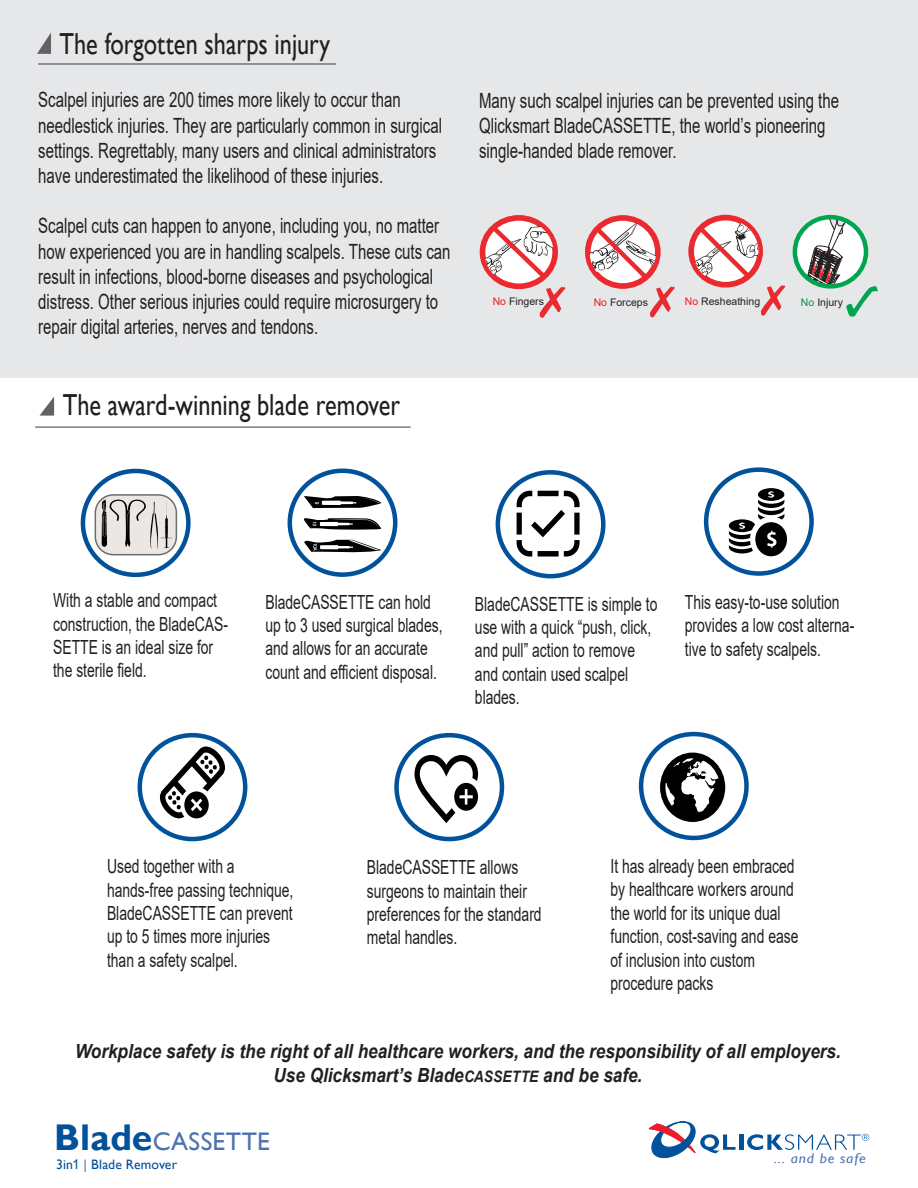
<style>
.page{position:relative;width:918px;height:1188px;background:#fff}
.page>*{position:absolute;margin:0;border:0;box-sizing:border-box;transform-origin:0 0}
.t1{font:30.45px "Gill Sans";color:#221e1f;scale:.8 1}
.t2{font:30.45px "Gill Sans";color:#231f20;scale:.8 1}
.t3{font:25.5px "Gill Sans";letter-spacing:.015em;color:#4d73b1}
.t4{font:21px/25.2px "Arial";color:#231f20;scale:.71 1}
.t5{font:19.5px/23.4px "Arial";color:#231f20;scale:.71 1}
.t6{font:italic 700 19.5px/23.4px "Arial";color:#231f20;text-align:center;scale:.88 1}
.t7{font:italic 14.25px "Gill Sans";letter-spacing:.055em;color:#4d74b2;scale:1.07 1}
.t8{font:13.65px "Gill Sans";letter-spacing:.01em;color:#01519b}
.t9{font:10.5px "Arial";color:#231f20}
.s1{color:#ee1d23}
.s2{color:#0d9344}
.s3{font-size:15.75px}
.s4{font-weight:700;font-size:37.2px;color:#01519b}
.s5{font-family:"Arial"}
.s6{color:#4d73b1}
</style>
<div class="page">
<div style="left:0;top:0;width:918px;height:378px;background:#e6e7e9"></div>
<svg style="left:37px;top:33px;width:14px;height:21px"></svg>
<hr style="left:38px;top:64px;width:298px;height:1px;background:#3d3d3e">
<svg style="left:517px;top:491px;width:63px;height:66px"></svg>
<div style="left:496px;top:470px;width:110px;height:108px;border:4px solid #01519b;border-radius:50%"></div>
<svg style="left:729px;top:488px;width:58px;height:68px"></svg>
<div style="left:704px;top:467px;width:110px;height:109px;border:4px solid #01519b;border-radius:50%"></div>
<svg style="left:304px;top:496px;width:77px;height:12px"></svg>
<svg style="left:304px;top:518px;width:77px;height:12px"></svg>
<svg style="left:304px;top:540px;width:77px;height:13px"></svg>
<div style="left:288px;top:469px;width:109px;height:108px;border:4px solid #01519b;border-radius:50%"></div>
<div style="left:639px;top:732px;width:110px;height:108px;border:4px solid #01519b;border-radius:50%"></div>
<svg style="left:660px;top:753px;width:65px;height:69px"></svg>
<div style="left:138px;top:733px;width:109px;height:108px;border:4px solid #01519b;border-radius:50%"></div>
<svg style="left:160px;top:747px;width:65px;height:71px"></svg>
<svg style="left:415px;top:755px;width:63px;height:68px"></svg>
<div style="left:394px;top:733px;width:110px;height:108px;border:4px solid #01519b;border-radius:50%"></div>
<div style="left:95px;top:495px;width:81px;height:60px;background:#ece7e2;border-radius:18px"></div>
<div style="left:95px;top:494px;width:82px;height:61px;border:2px solid #6c6d70;border-radius:18px"></div>
<svg style="left:102px;top:499px;width:70px;height:50px"></svg>
<div style="left:81px;top:469px;width:110px;height:108px;border:4px solid #01519b;border-radius:50%"></div>
<hr style="left:739px;top:1135px;width:4px;height:15px;background:#01519b">
<svg style="left:747px;top:1134px;width:122px;height:16px"></svg>
<svg style="left:649px;top:1121px;width:87px;height:38px"></svg>
<svg style="left:794px;top:217px;width:72px;height:69px"></svg>
<svg style="left:807px;top:217px;width:71px;height:100px"></svg>
<div style="left:793px;top:215px;width:75px;height:74px;border:4px solid #00a54f;border-radius:50%"></div>
<svg style="left:482px;top:217px;width:83px;height:101px"></svg>
<svg style="left:587px;top:217px;width:88px;height:100px"></svg>
<svg style="left:691px;top:217px;width:94px;height:99px"></svg>
<hr style="left:35px;top:427px;width:376px;height:1px;background:#3d3d3e">
<svg style="left:39px;top:397px;width:15px;height:19px"></svg>
<h1 class="t2" style="left:60px;top:26px;width:340px">The forgotten sharps injury</h1>
<p class="t4" style="left:38px;top:87px;width:570px">Scalpel injuries are 200 times more likely to occur than needlestick injuries. They are particularly common in surgical settings. Regrettably, many users and clinical administrators have underestimated the likelihood of these injuries.</p>
<p class="t4" style="left:38px;top:213px;width:582px">Scalpel cuts can happen to anyone, including you, no matter how experienced you are in handling scalpels. These cuts can result in infections, blood-borne diseases and psychological distress. Other serious injuries could require microsurgery to repair digital arteries, nerves and tendons.</p>
<h1 class="t1" style="left:63px;top:387px;width:423px">The award-winning blade remover</h1>
<p class="t4" style="left:479px;top:88px;width:509px">Many such scalpel injuries can be prevented using the<br>Qlicksmart BladeCASSETTE, the world’s pioneering single-handed blade remover.</p>
<p class="t9" style="left:493px;top:294px;width:53px"><span class="s1">No</span> Fingers</p>
<p class="t9" style="left:594px;top:295px;width:56px"><span class="s1">No</span> Forceps</p>
<p class="t9" style="left:685px;top:294px;width:77px"><span class="s1">No</span> Resheathing</p>
<p class="t9" style="left:801px;top:295px;width:44px"><span class="s2">No</span> Injury</p>
<p class="t5" style="left:53px;top:589px;width:248px">With a stable and compact construction, the BladeCAS-<br>SETTE is an ideal size for the sterile field.</p>
<p class="t5" style="left:265px;top:590px;width:251px">BladeCASSETTE can hold up to 3 used surgical blades, and allows for an accurate count and efficient disposal.</p>
<p class="t5" style="left:475px;top:592px;width:259px">BladeCASSETTE is simple to use with a quick “push, click, and pull” action to remove and contain used scalpel blades.</p>
<p class="t5" style="left:685px;top:590px;width:240px">This easy-to-use solution provides a low cost alterna&shy;tive to safety scalpels.</p>
<p class="t5" style="left:107px;top:854px;width:264px">Used together with a hands-free passing technique,<br>BladeCASSETTE can prevent up to 5 times more injuries than a safety scalpel.</p>
<p class="t5" style="left:367px;top:856px;width:248px">BladeCASSETTE allows surgeons to maintain their preferences for the standard metal handles.</p>
<p class="t5" style="left:610px;top:854px;width:266px">It has already been embraced by healthcare workers around the world for its unique dual function, cost-saving and ease of inclusion into custom procedure packs</p>
<p class="t6" style="left:75px;top:1040px;width:872px">Workplace safety is the right of all healthcare workers, and the responsibility of all employers.<br>Use Qlicksmart’s Blade<span class="s3">CASSETTE</span> and be safe.</p>
<h2 class="t3" style="left:54px;top:1126px;width:217px"><span class="s4">Blade</span>CASSETTE</h2>
<p class="t8" style="left:56px;top:1156px;width:122px">3in<span class="s5">1</span> <span class="s6">|</span> Blade Remover</p>
<p class="t7" style="left:774px;top:1150px;width:87px">... and be safe</p>
</div>
